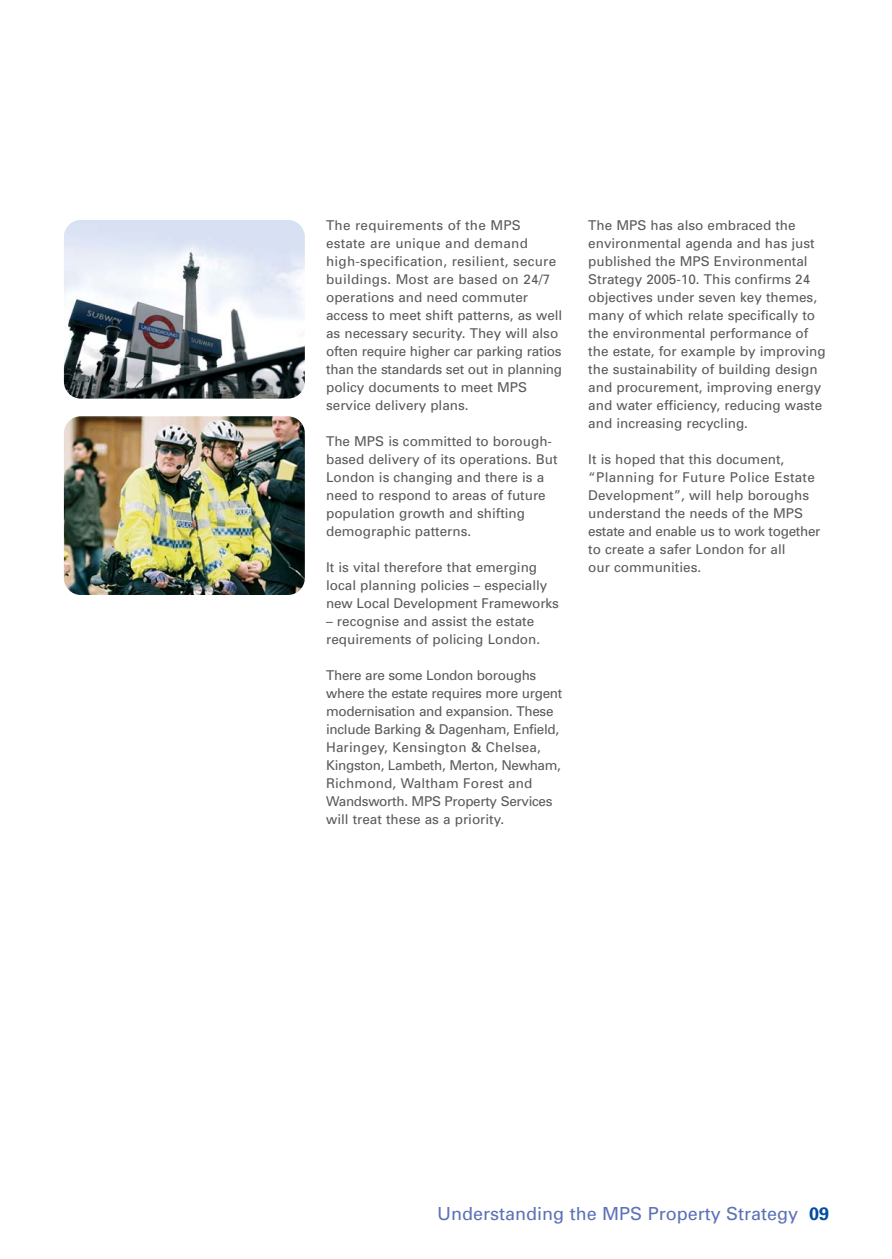
<style>
.page{position:relative;width:892px;height:1259px;background:#fff}
.page>*{position:absolute;margin:0;border:0;box-sizing:border-box;transform-origin:0 0}
.t1{font:18px "Univers";color:#5c72b7}
.t2{font:13.5px/18px "Univers";color:#58595b}
.t3{font:13.5px/18px "Univers";letter-spacing:-.02em;color:#58595b}
.s1{font-weight:700;color:#034ea2}
</style>
<div class="page">
<img style="left:63px;top:220px;width:242px;height:375px">
<p class="t2" style="left:326px;top:217px;width:238px">The requirements of the MPS estate are unique and demand high-specification, resilient, secure buildings. Most are based on 24/7 operations and need commuter access to meet shift patterns, as well as necessary security. They will also often require higher car parking ratios than the standards set out in planning policy documents to meet MPS service delivery plans.</p>
<p class="t2" style="left:326px;top:433px;width:233px">The MPS is committed to borough&shy;based delivery of its operations. But<br>London is changing and there is a need to respond to areas of future population growth and shifting demographic patterns.</p>
<p class="t2" style="left:326px;top:559px;width:234px">It is vital therefore that emerging local planning policies – especially new Local Development Frameworks</p>
<p class="t2" style="left:326px;top:613px;width:216px">– recognise and assist the estate requirements of policing London.</p>
<p class="t3" style="left:326px;top:667px;width:238px">There are some London boroughs where the estate requires more urgent modernisation and expansion. These include Barking &amp; Dagenham, Enfield, Haringey, Kensington &amp; Chelsea, Kingston, Lambeth, Merton, Newham, Richmond, Waltham Forest and Wandsworth. MPS Property Services will treat these as a priority.</p>
<p class="t2" style="left:588px;top:217px;width:239px">The MPS has also embraced the environmental agenda and has just published the MPS Environmental Strategy 2005-10. This confirms 24 objectives under seven key themes, many of which relate specifically to the environmental performance of the estate, for example by improving the sustainability of building design and procurement, improving energy and water efficiency, reducing waste and increasing recycling.</p>
<p class="t2" style="left:588px;top:451px;width:234px">It is hoped that this document, “Planning for Future Police Estate<br>Development”, will help boroughs understand the needs of the MPS estate and enable us to work together to create a safer London for all<br>our communities.</p>
<h1 class="t1" style="left:437px;top:1206px;width:393px">Understanding the MPS Property Strategy <span class="s1">09</span></h1>
</div>
